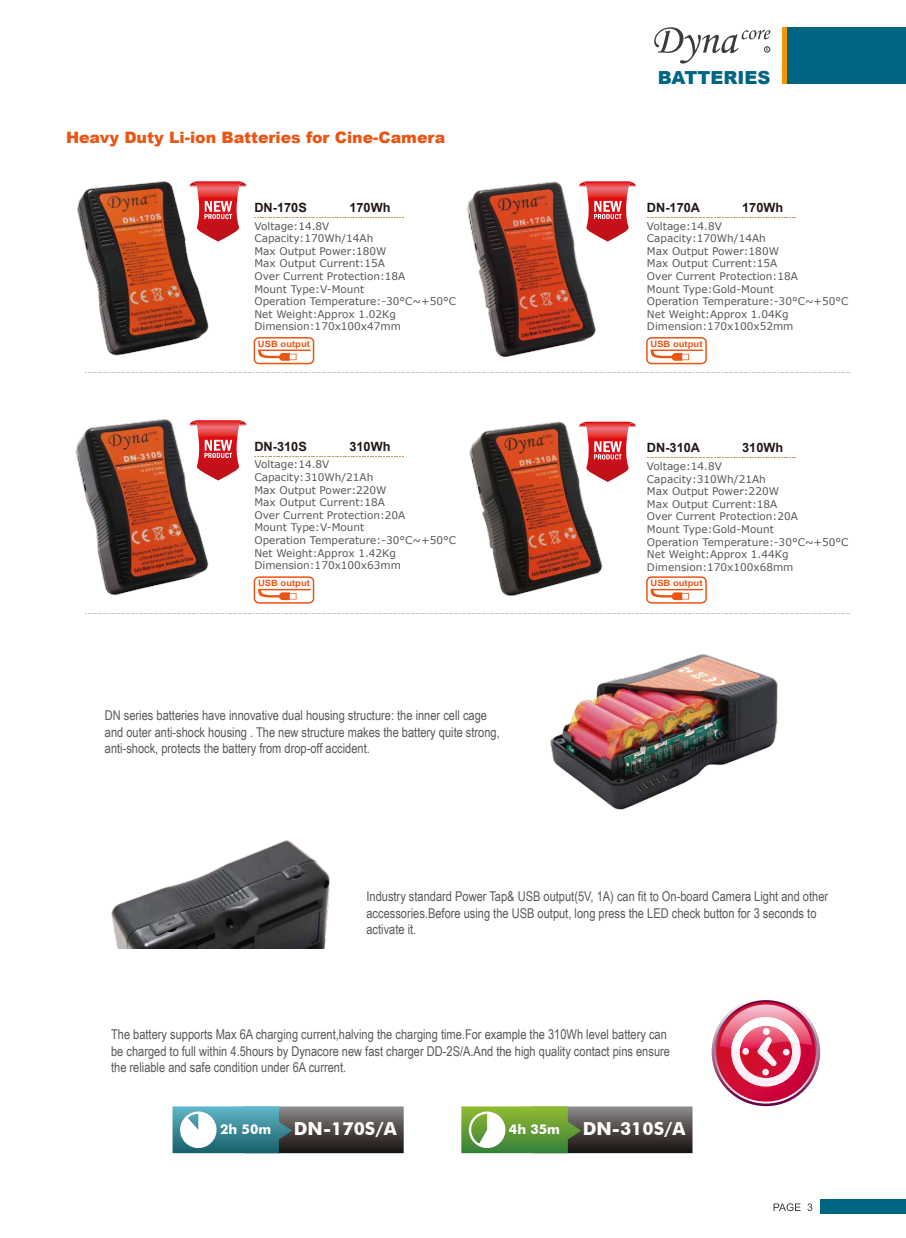
<style>
.page{position:relative;width:906px;height:1238px;background:#fff}
.page>*{position:absolute;margin:0;border:0;box-sizing:border-box;transform-origin:0 0}
.t1{font:700 18px "Futura BT";color:#fff}
.t2{font:900 18px "Arial";color:#006583}
.t3{font:900 15.75px "Arial";color:#ea5514}
.t4{font:13.5px/16.2px "Arial Narrow";color:#595757}
.t5{font:700 13.5px "Futura BT";color:#fff}
.t6{font:700 12.75px "Arial";color:#221815}
.t7{font:10.5px/12.6px "Verdana";color:#595757}
.t8{font:700 8.7px "Arial";color:#ea5514;scale:1.09 1}
</style>
<div class="page">
<svg style="left:773px;top:1203px;width:27px;height:7px"></svg>
<svg style="left:807px;top:1203px;width:5px;height:7px"></svg>
<div style="left:788px;top:27px;width:118px;height:57px;background:#006583"></div>
<div style="left:781px;top:27px;width:5px;height:57px;background:#f39700"></div>
<svg style="left:654px;top:27px;width:116px;height:37px"></svg>
<img style="left:550px;top:654px;width:228px;height:156px">
<img style="left:111px;top:840px;width:219px;height:108px">
<svg style="left:711px;top:997px;width:109px;height:109px"></svg>
<svg style="left:714px;top:1000px;width:103px;height:103px"></svg>
<svg style="left:716px;top:1001px;width:99px;height:100px"></svg>
<svg style="left:720px;top:1004px;width:92px;height:82px"></svg>
<svg style="left:172px;top:1106px;width:232px;height:47px;background:#5a767a"></svg>
<svg style="left:461px;top:1106px;width:231px;height:47px;background:#657a4f"></svg>
<svg style="left:210px;top:181px;width:36px;height:60px"></svg>
<img style="left:77px;top:181px;width:133px;height:175px">
<svg style="left:85px;top:372px;width:765px;height:1px"></svg>
<img style="left:76px;top:419px;width:133px;height:177px">
<svg style="left:190px;top:420px;width:56px;height:60px"></svg>
<svg style="left:85px;top:613px;width:765px;height:1px"></svg>
<div style="left:821px;top:1199px;width:85px;height:14px;background:#006583"></div>
<svg style="left:254px;top:456px;width:149px;height:1px"></svg>
<svg style="left:258px;top:590px;width:38px;height:10px"></svg>
<hr style="left:259px;top:589px;width:51px;height:1px;background:#ea5514">
<div style="left:254px;top:576px;width:60px;height:27px;border:2px solid #ea5514;border-radius:5px"></div>
<img style="left:469px;top:421px;width:134px;height:175px">
<svg style="left:579px;top:421px;width:57px;height:61px"></svg>
<svg style="left:647px;top:457px;width:149px;height:1px"></svg>
<svg style="left:650px;top:590px;width:39px;height:10px"></svg>
<hr style="left:651px;top:589px;width:51px;height:1px;background:#ea5514">
<div style="left:646px;top:576px;width:61px;height:27px;border:2px solid #ea5514;border-radius:5px"></div>
<img style="left:466px;top:181px;width:130px;height:176px">
<svg style="left:579px;top:181px;width:57px;height:60px"></svg>
<svg style="left:647px;top:217px;width:149px;height:1px"></svg>
<svg style="left:650px;top:350px;width:39px;height:11px"></svg>
<hr style="left:651px;top:349px;width:51px;height:2px;background:#ea5514">
<div style="left:646px;top:337px;width:61px;height:27px;border:2px solid #ea5514;border-radius:5px"></div>
<svg style="left:254px;top:217px;width:149px;height:1px"></svg>
<svg style="left:258px;top:350px;width:38px;height:11px"></svg>
<hr style="left:259px;top:349px;width:51px;height:2px;background:#ea5514">
<div style="left:254px;top:337px;width:60px;height:27px;border:2px solid #ea5514;border-radius:5px"></div>
<h2 class="t3" style="left:66px;top:126px;width:381px">Heavy Duty Li-ion Batteries for Cine-Camera</h2>
<p class="t6" style="left:254px;top:199px;width:54px">DN-170S</p>
<p class="t6" style="left:349px;top:199px;width:43px">170Wh</p>
<p class="t7" style="left:254px;top:219px;width:203px">Voltage:14.8V<br>Capacity:170Wh/14Ah<br>Max Output Power:180W<br>Max Output Current:15A<br>Over Current Protection:18A<br>Mount Type:V-Mount<br>Operation Temperature:-30°C~+50°C<br>Net Weight:Approx 1.02Kg<br>Dimension:170x100x47mm</p>
<p class="t8" style="left:258px;top:338px;width:49px">USB output</p>
<p class="t6" style="left:254px;top:438px;width:54px">DN-310S</p>
<p class="t6" style="left:349px;top:438px;width:43px">310Wh</p>
<p class="t7" style="left:254px;top:458px;width:203px">Voltage:14.8V<br>Capacity:310Wh/21Ah<br>Max Output Power:220W<br>Max Output Current:18A<br>Over Current Protection:20A<br>Mount Type:V-Mount<br>Operation Temperature:-30°C~+50°C<br>Net Weight:Approx 1.42Kg<br>Dimension:170x100x63mm</p>
<p class="t8" style="left:258px;top:577px;width:49px">USB output</p>
<p class="t4" style="left:105px;top:707px;width:396px">DN series batteries have innovative dual housing structure: the inner cell cage and outer anti-shock housing . The new structure makes the battery quite strong, anti-shock, protects the battery from drop-off accident.</p>
<h1 class="t2" style="left:658px;top:64px;width:114px">BATTERIES</h1>
<p class="t6" style="left:647px;top:199px;width:55px">DN-170A</p>
<p class="t6" style="left:742px;top:199px;width:43px">170Wh</p>
<p class="t7" style="left:647px;top:219px;width:203px">Voltage:14.8V<br>Capacity:170Wh/14Ah<br>Max Output Power:180W<br>Max Output Current:15A<br>Over Current Protection:18A<br>Mount Type:Gold-Mount<br>Operation Temperature:-30°C~+50°C<br>Net Weight:Approx 1.04Kg<br>Dimension:170x100x52mm</p>
<p class="t8" style="left:650px;top:338px;width:49px">USB output</p>
<p class="t6" style="left:647px;top:439px;width:55px">DN-310A</p>
<p class="t6" style="left:742px;top:439px;width:43px">310Wh</p>
<p class="t7" style="left:647px;top:459px;width:203px">Voltage:14.8V<br>Capacity:310Wh/21Ah<br>Max Output Power:220W<br>Max Output Current:18A<br>Over Current Protection:20A<br>Mount Type:Gold-Mount<br>Operation Temperature:-30°C~+50°C<br>Net Weight:Approx 1.44Kg<br>Dimension:170x100x68mm</p>
<p class="t8" style="left:650px;top:577px;width:49px">USB output</p>
<p class="t4" style="left:366px;top:888px;width:463px">Industry standard Power Tap&amp; USB output(5V, 1A) can fit to On-board Camera Light and other accessories.Before using the USB output, long press the LED check button for 3 seconds to activate it.</p>
<p class="t4" style="left:111px;top:1025px;width:560px">The battery supports Max 6A charging current,halving the charging time.For example the 310Wh level battery can be charged to full within 4.5hours by Dynacore new fast charger DD-2S/A.And the high quality contact pins ensure the reliable and safe condition under 6A current.</p>
<p class="t5" style="left:220px;top:1120px;width:53px">2h 50m</p>
<h1 class="t1" style="left:294px;top:1117px;width:104px">DN-170S/A</h1>
<p class="t5" style="left:509px;top:1120px;width:53px">4h 35m</p>
<h1 class="t1" style="left:583px;top:1117px;width:104px">DN-310S/A</h1>
</div>
